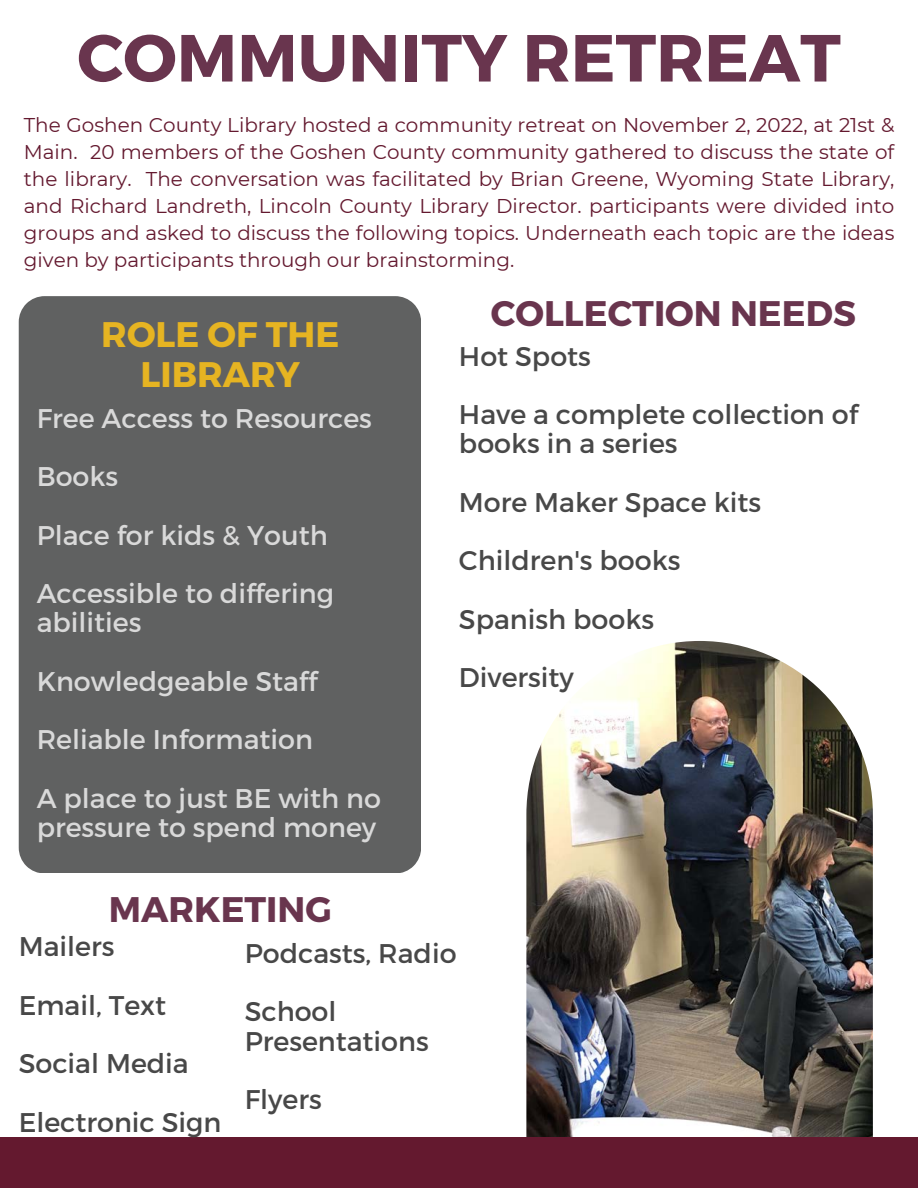
<style>
.page{position:relative;width:918px;height:1188px;background:#fff}
.page>*{position:absolute;margin:0;border:0;box-sizing:border-box;transform-origin:0 0}
.t1{font:700 66.45px "Montserrat";color:#69354e}
.t2{font:700 35.55px "Montserrat";color:#69354e}
.t3{font:700 35.55px/39.3px "Montserrat";color:#e6b422;text-align:center}
.t4{font:27px/58.5px "Montserrat";color:#484848}
.t5{font:27px/58.5px "Montserrat";color:#d9d9d9}
.t6{font:19.95px/27px "Montserrat";color:#64192f;text-align:justify}
</style>
<div class="page">
<div style="left:19px;top:296px;width:402px;height:577px;background:#606161"></div>
<img style="left:526px;top:641px;width:347px;height:496px">
<div style="left:0;top:1137px;width:918px;height:51px;background:#64192f"></div>
<h1 class="t1" style="left:77px;top:15px;width:765px">COMMUNITY RETREAT</h1>
<p class="t6" style="left:24px;top:111px;width:872px">The Goshen County Library hosted a community retreat on November 2, 2022, at 21st &amp; Main. 20 members of the Goshen County community gathered to discuss the state of the library. The conversation was facilitated by Brian Greene, Wyoming State Library, and Richard Landreth, Lincoln County Library Director. participants were divided into groups and asked to discuss the following topics. Underneath each topic are the ideas given by participants through our brainstorming.</p>
<h2 class="t2" style="left:491px;top:290px;width:366px">COLLECTION NEEDS</h2>
<h2 class="t3" style="left:101px;top:313px;width:240px">ROLE OF THE<br>LIBRARY</h2>
<h3 class="t4" style="left:459px;top:325px;width:400px">Hot Spots<br>Have a complete collection of</h3>
<h3 class="t4" style="left:459px;top:413px;width:304px">books in a series<br>More Maker Space kits<br>Children's books<br>Spanish books<br>Diversity</h3>
<h3 class="t5" style="left:37px;top:387px;width:337px">Free Access to Resources<br>Books<br>Place for kids &amp; Youth<br>Accessible to differing</h3>
<h3 class="t5" style="left:37px;top:592px;width:346px">abilities<br>Knowledgeable Staff<br>Reliable Information<br>A place to just BE with no</h3>
<h3 class="t5" style="left:37px;top:797px;width:341px">pressure to spend money</h3>
<h2 class="t2" style="left:109px;top:886px;width:225px">MARKETING</h2>
<h3 class="t4" style="left:19px;top:916px;width:204px">Mailers<br>Email, Text<br>Social Media<br>Electronic Sign</h3>
<h3 class="t4" style="left:245px;top:923px;width:213px">Podcasts, Radio<br>School</h3>
<h3 class="t4" style="left:245px;top:1010px;width:186px">Presentations<br>Flyers</h3>
</div>
